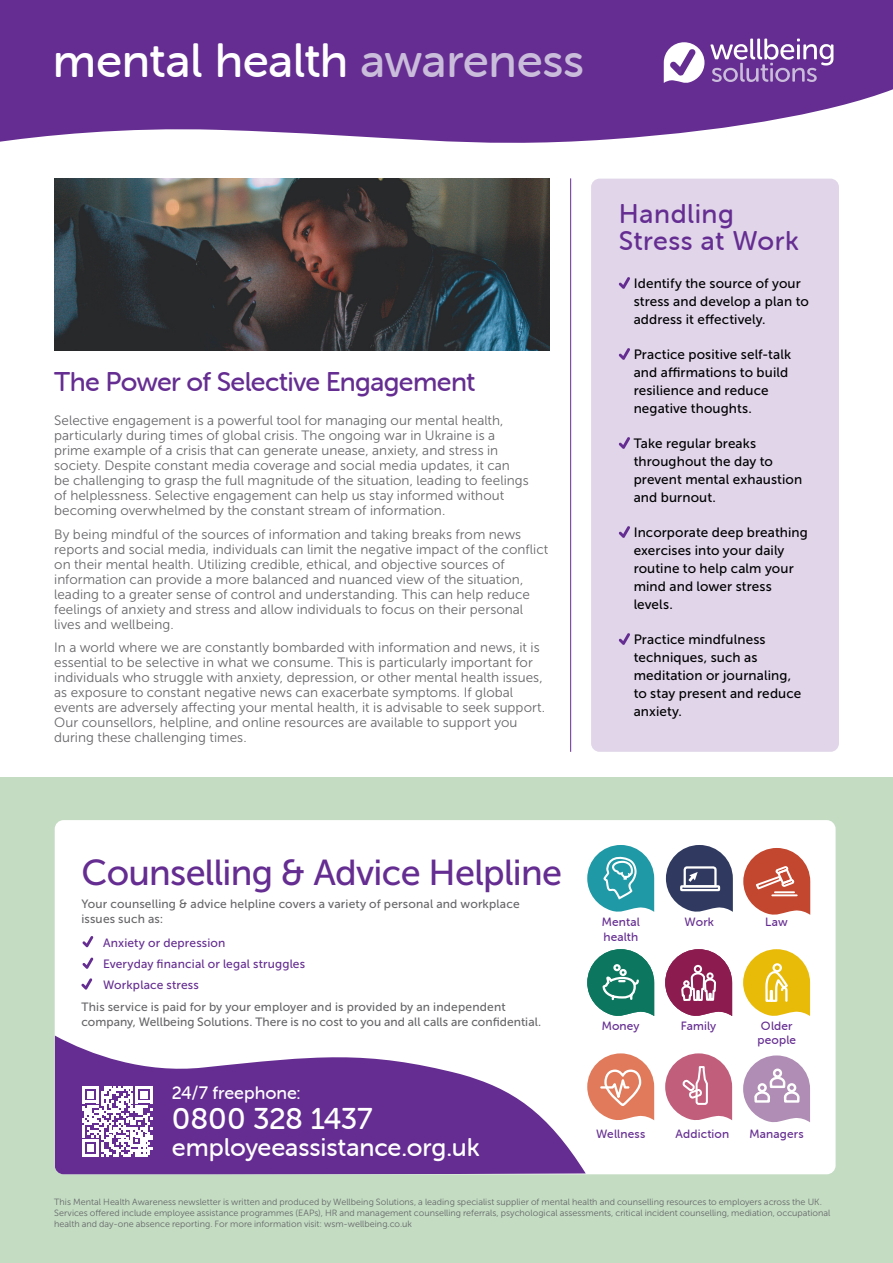
<style>
.page{position:relative;width:893px;height:1263px;background:#fff}
.page>*{position:absolute;margin:0;border:0;box-sizing:border-box;transform-origin:0 0}
.t1{font:48px "Museo Sans Rounded 500";letter-spacing:-.01em;color:#fff}
.t2{font:36px "Museo Sans 500";letter-spacing:-.02em;color:#652d91}
.t3{font:30px "Museo Sans Rounded 500";letter-spacing:-.015em;color:#fff}
.t4{font:27px "Museo Sans Rounded 500";letter-spacing:-.02em;color:#652d91}
.t5{font:27px/27px "Museo Sans Rounded 500";letter-spacing:.02em;color:#652d91}
.t6{font:25.5px "Museo Sans Rounded 500";letter-spacing:-.005em;color:#fff}
.t7{font:18px "Museo Sans Rounded 500";color:#fff}
.t8{font:13.5px/15px "Museo Sans 300";color:#67676a}
.t9{font:13.5px/18px "Museo Sans 500";letter-spacing:.01em;color:#000001}
.t10{font:12px/15px "Museo Sans 500";letter-spacing:.01em;color:#67676a}
.t11{font:12px "Museo Sans 500";letter-spacing:.015em;color:#652d91}
.t12{font:12px/14.4px "Museo Sans Rounded 500";letter-spacing:.015em;color:#652d91}
.t13{font:9px/10.8px "Museo Sans 300";color:#67676a}
.s1{color:#cabcdb}
</style>
<div class="page">
<svg style="left:0;top:0;width:893px;height:143px;background:#723f9a"></svg>
<hr style="left:570px;top:178px;width:1px;height:574px;background:#652d91">
<svg style="left:710px;top:39px;width:123px;height:43px;background:#8b62ac"></svg>
<svg style="left:664px;top:42px;width:40px;height:42px"></svg>
<div style="left:591px;top:179px;width:248px;height:573px;background:#e0d5e9;border-radius:9px"></div>
<div style="left:0;top:778px;width:893px;height:485px;background:#c3dcc2"></div>
<div style="left:55px;top:820px;width:781px;height:354px;background:#fff;border-radius:9px"></div>
<svg style="left:55px;top:1035px;width:531px;height:139px;fill:#652d91"></svg>
<svg style="left:82px;top:1086px;width:71px;height:71px"></svg>
<svg style="left:82px;top:936px;width:11px;height:11px"></svg>
<svg style="left:81px;top:978px;width:11px;height:12px"></svg>
<svg style="left:82px;top:957px;width:11px;height:12px"></svg>
<svg style="left:587px;top:949px;width:67px;height:67px"></svg>
<svg style="left:665px;top:949px;width:67px;height:67px"></svg>
<div style="left:694px;top:965px;width:8px;height:8px;border:2px solid #fff;border-radius:50%"></div>
<svg style="left:587px;top:1053px;width:67px;height:67px"></svg>
<svg style="left:587px;top:845px;width:67px;height:67px"></svg>
<svg style="left:666px;top:845px;width:67px;height:67px"></svg>
<svg style="left:743px;top:848px;width:67px;height:67px"></svg>
<svg style="left:743px;top:949px;width:67px;height:67px"></svg>
<svg style="left:665px;top:1053px;width:67px;height:67px"></svg>
<svg style="left:743px;top:1055px;width:67px;height:68px"></svg>
<div style="left:773px;top:1068px;width:9px;height:10px;border:2px solid #fff;border-radius:50%"></div>
<div style="left:787px;top:1083px;width:9px;height:9px;border:2px solid #fff;border-radius:50%"></div>
<div style="left:758px;top:1083px;width:9px;height:9px;border:2px solid #fff;border-radius:50%"></div>
<svg style="left:619px;top:277px;width:11px;height:12px"></svg>
<svg style="left:619px;top:348px;width:11px;height:12px"></svg>
<svg style="left:619px;top:437px;width:11px;height:12px"></svg>
<svg style="left:619px;top:526px;width:11px;height:12px"></svg>
<svg style="left:619px;top:633px;width:11px;height:12px"></svg>
<img style="left:54px;top:178px;width:495px;height:172px">
<p class="t1" style="left:53px;top:34px;width:533px">mental health <span class="s1">awareness</span></p>
<p class="t4" style="left:54px;top:367px;width:423px">The Power of Selective Engagement</p>
<p class="t8" style="left:54px;top:413px;width:476px">Selective engagement is a powerful tool for managing our mental health, particularly during times of global crisis. The ongoing war in Ukraine is a prime example of a crisis that can generate unease, anxiety, and stress in society. Despite constant media coverage and social media updates, it can be challenging to grasp the full magnitude of the situation, leading to feelings of helplessness. Selective engagement can help us stay informed without becoming overwhelmed by the constant stream of information.</p>
<p class="t8" style="left:54px;top:527px;width:496px">By being mindful of the sources of information and taking breaks from news reports and social media, individuals can limit the negative impact of the conflict on their mental health. Utilizing credible, ethical, and objective sources of information can provide a more balanced and nuanced view of the situation, leading to a greater sense of control and understanding. This can help reduce feelings of anxiety and stress and allow individuals to focus on their personal lives and wellbeing.</p>
<p class="t8" style="left:54px;top:640px;width:492px">In a world where we are constantly bombarded with information and news, it is essential to be selective in what we consume. This is particularly important for individuals who struggle with anxiety, depression, or other mental health issues, as exposure to constant negative news can exacerbate symptoms. If global events are adversely affecting your mental health, it is advisable to seek support.<br>Our counsellors, helpline, and online resources are available to support you during these challenging times.</p>
<p class="t5" style="left:619px;top:201px;width:181px">Handling<br>Stress at Work</p>
<p class="t9" style="left:634px;top:274px;width:177px">Identify the source of your stress and develop a plan to address it effectively.</p>
<p class="t9" style="left:634px;top:345px;width:159px">Practice positive self-talk and affirmations to build resilience and reduce negative thoughts.</p>
<p class="t9" style="left:634px;top:434px;width:170px">Take regular breaks throughout the day to prevent mental exhaustion and burnout.</p>
<p class="t9" style="left:634px;top:523px;width:176px">Incorporate deep breathing exercises into your daily routine to help calm your mind and lower stress levels.</p>
<p class="t9" style="left:634px;top:630px;width:169px">Practice mindfulness techniques, such as meditation or journaling, to stay present and reduce anxiety.</p>
<p class="t2" style="left:81px;top:852px;width:482px">Counselling &amp; Advice Helpline</p>
<p class="t10" style="left:81px;top:896px;width:440px">Your counselling &amp; advice helpline covers a variety of personal and workplace issues such as:</p>
<p class="t11" style="left:103px;top:936px;width:124px">Anxiety or depression</p>
<p class="t11" style="left:103px;top:957px;width:204px">Everyday financial or legal struggles</p>
<p class="t11" style="left:103px;top:978px;width:97px">Workplace stress</p>
<p class="t10" style="left:81px;top:1000px;width:461px">This service is paid for by your employer and is provided by an independent company, Wellbeing Solutions. There is no cost to you and all calls are confidential.</p>
<p class="t7" style="left:172px;top:1082px;width:130px">24/7 freephone:</p>
<p class="t3" style="left:172px;top:1102px;width:202px">0800 328 1437</p>
<p class="t6" style="left:172px;top:1133px;width:309px">employeeassistance.org.uk</p>
<p class="t12" style="left:602px;top:915px;width:40px">Mental</p>
<p class="t12" style="left:685px;top:915px;width:31px">Work</p>
<p class="t12" style="left:603px;top:929px;width:36px">health</p>
<p class="t12" style="left:765px;top:915px;width:24px">Law</p>
<p class="t12" style="left:602px;top:1019px;width:39px">Money</p>
<p class="t12" style="left:681px;top:1019px;width:37px">Family</p>
<p class="t12" style="left:757px;top:1019px;width:40px">Older people</p>
<p class="t12" style="left:596px;top:1127px;width:51px">Wellness</p>
<p class="t12" style="left:676px;top:1127px;width:55px">Addiction</p>
<p class="t12" style="left:749px;top:1127px;width:56px">Managers</p>
<p class="t13" style="left:54px;top:1196px;width:778px">This Mental Health Awareness newsletter is written and produced by Wellbeing Solutions, a leading specialist supplier of mental health and counselling resources to employers across the UK.<br>Services offered include employee assistance programmes (EAPs), HR and management counselling referrals, psychological assessments, critical incident counselling, mediation, occupational health and day-one absence reporting. For more information visit: wsm-wellbeing.co.uk</p>
</div>
